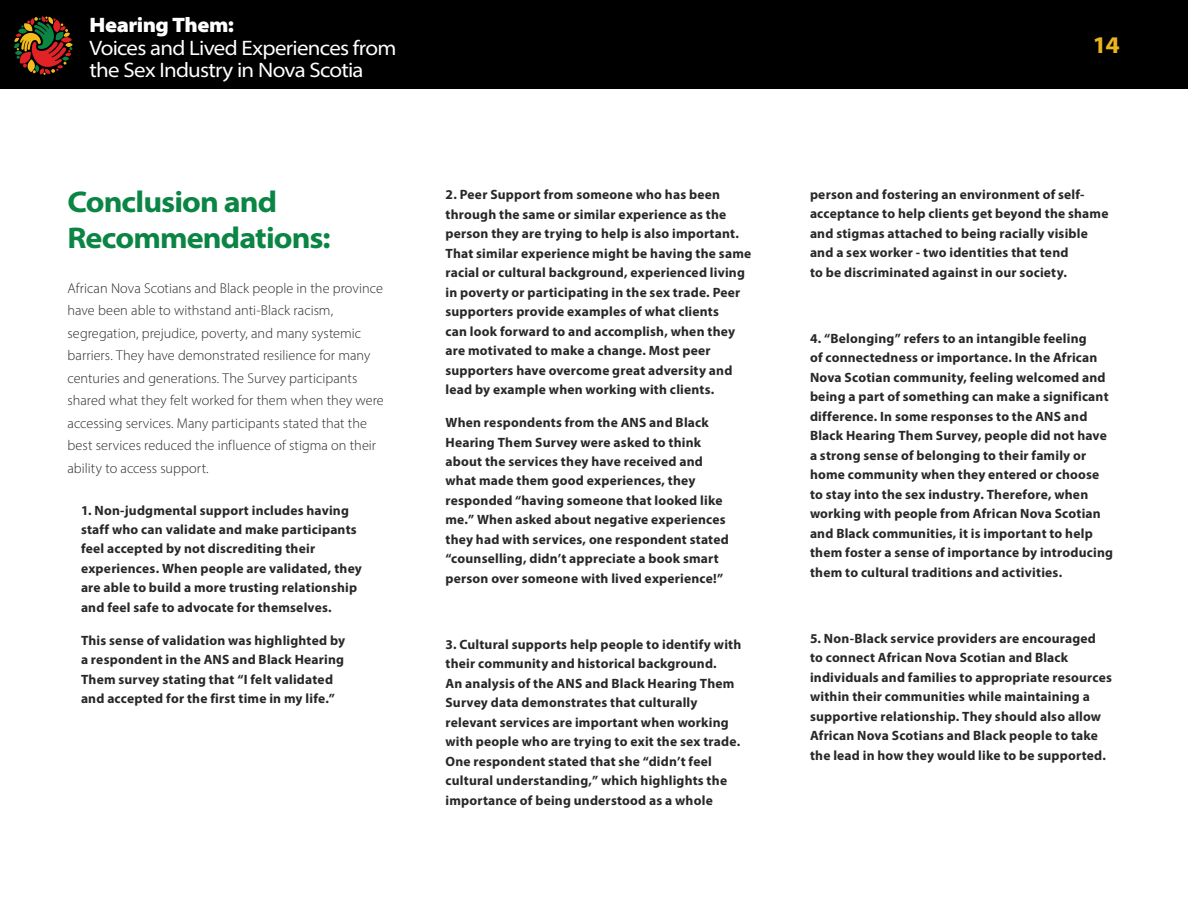
<style>
.page{position:relative;width:1188px;height:918px;background:#fff}
.page>*{position:absolute;margin:0;border:0;box-sizing:border-box;transform-origin:0 0}
.t1{font:700 semi-expanded 30px/36px "Myriad Pro";letter-spacing:-.03em;color:#0a8544}
.t2{font:700 semi-expanded 24px "Myriad Pro";color:#eab61f}
.t3{font:semi-expanded 21px/22.5px "Myriad Pro";letter-spacing:-.035em;color:#fff}
.t4{font:900 semi-expanded 21px "Myriad Pro";letter-spacing:-.025em;color:#fff}
.t5{font:300 14.25px/22.5px "Myriad Pro";letter-spacing:.005em;color:#292829}
.t6{font:700 13.5px/19.5px "Myriad Pro";letter-spacing:.015em;color:#292829}
</style>
<div class="page">
<div style="left:0;top:0;width:1188px;height:89px;background:#000"></div>
<svg style="left:14px;top:16px;width:59px;height:59px"></svg>
<h3 class="t4" style="left:90px;top:11px;width:146px">Hearing Them:</h3>
<h3 class="t3" style="left:90px;top:36px;width:308px">Voices and Lived Experiences from the Sex Industry in Nova Scotia</h3>
<h1 class="t1" style="left:68px;top:182px;width:265px">Conclusion and<br>Recommendations:</h1>
<p class="t5" style="left:68px;top:276px;width:318px">African Nova Scotians and Black people in the province have been able to withstand anti-Black racism, segregation, prejudice, poverty, and many systemic barriers. They have demonstrated resilience for many centuries and generations. The Survey participants shared what they felt worked for them when they were accessing services. Many participants stated that the best services reduced the influence of stigma on their ability to access support.</p>
<p class="t6" style="left:81px;top:500px;width:282px">1. Non-judgmental support includes having staff who can validate and make participants feel accepted by not discrediting their experiences. When people are validated, they are able to build a more trusting relationship and feel safe to advocate for themselves.</p>
<p class="t6" style="left:81px;top:630px;width:266px">This sense of validation was highlighted by a respondent in the ANS and Black Hearing Them survey stating that “I felt validated and accepted for the first time in my life.”</p>
<p class="t6" style="left:446px;top:184px;width:307px">2. Peer Support from someone who has been through the same or similar experience as the person they are trying to help is also important.<br>That similar experience might be having the same racial or cultural background, experienced living in poverty or participating in the sex trade. Peer supporters provide examples of what clients<br>can look forward to and accomplish, when they are motivated to make a change. Most peer supporters have overcome great adversity and lead by example when working with clients.</p>
<p class="t6" style="left:446px;top:412px;width:285px">When respondents from the ANS and Black Hearing Them Survey were asked to think about the services they have received and what made them good experiences, they responded “having someone that looked like me.” When asked about negative experiences they had with services, one respondent stated “counselling, didn’t appreciate a book smart person over someone with lived experience!”</p>
<p class="t6" style="left:446px;top:634px;width:297px">3. Cultural supports help people to identify with their community and historical background.<br>An analysis of the ANS and Black Hearing Them Survey data demonstrates that culturally relevant services are important when working with people who are trying to exit the sex trade.<br>One respondent stated that she “didn’t feel cultural understanding,” which highlights the importance of being understood as a whole</p>
<h2 class="t2" style="left:1093px;top:29px;width:29px">14</h2>
<p class="t6" style="left:810px;top:184px;width:300px">person and fostering an environment of self&shy;acceptance to help clients get beyond the shame and stigmas attached to being racially visible and a sex worker - two identities that tend<br>to be discriminated against in our society.</p>
<p class="t6" style="left:810px;top:328px;width:305px">4. “Belonging” refers to an intangible feeling<br>of connectedness or importance. In the African Nova Scotian community, feeling welcomed and being a part of something can make a significant difference. In some responses to the ANS and Black Hearing Them Survey, people did not have a strong sense of belonging to their family or home community when they entered or choose to stay into the sex industry. Therefore, when working with people from African Nova Scotian and Black communities, it is important to help them foster a sense of importance by introducing them to cultural traditions and activities.</p>
<p class="t6" style="left:810px;top:628px;width:304px">5. Non-Black service providers are encouraged to connect African Nova Scotian and Black individuals and families to appropriate resources within their communities while maintaining a supportive relationship. They should also allow African Nova Scotians and Black people to take the lead in how they would like to be supported.</p>
</div>
